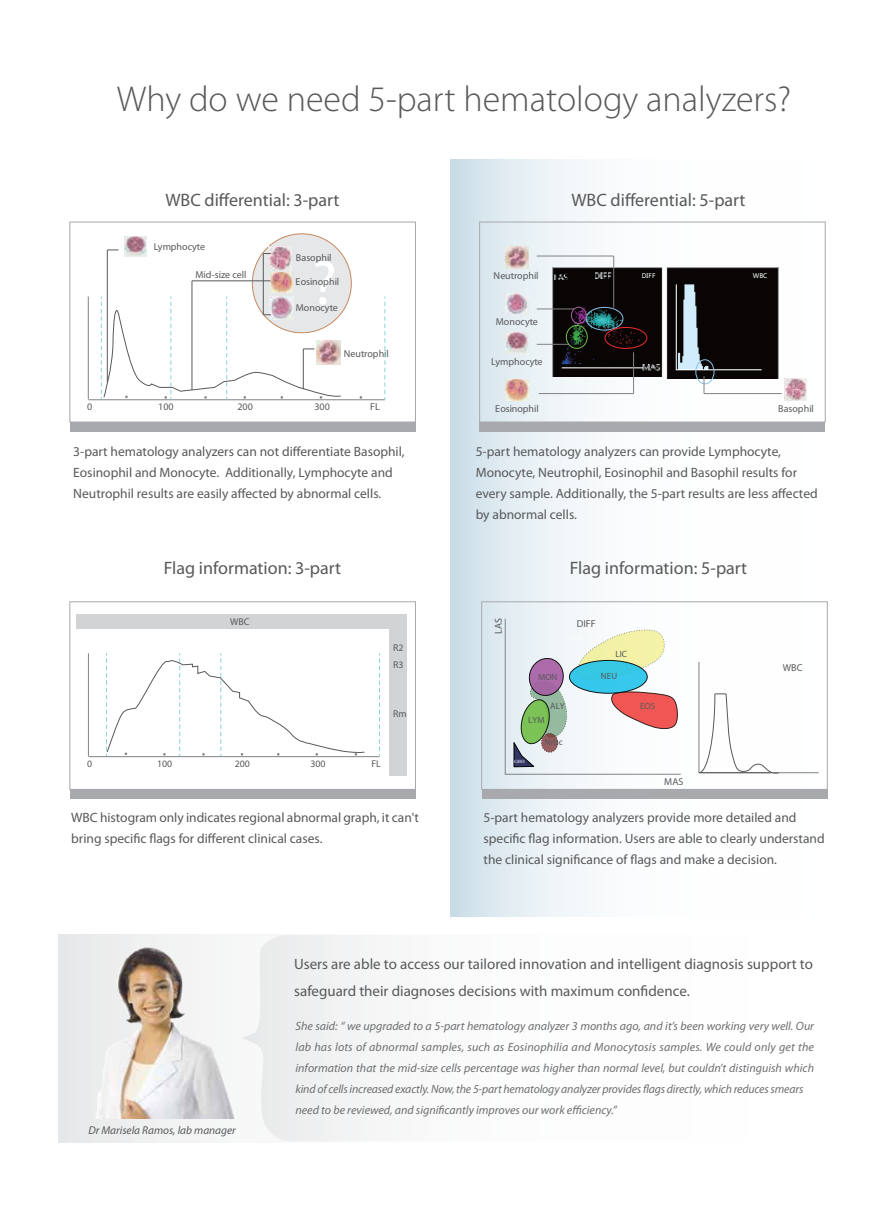
<style>
.page{position:relative;width:893px;height:1212px;background:#fff}
.page>*{position:absolute;margin:0;border:0;box-sizing:border-box;transform-origin:0 0}
.t1{font:62.85px "Myriad Pro";color:#fff}
.t2{font:300 36px "Myriad Pro";color:#58595b}
.t3{font:18px "Myriad Pro";color:#58595b}
.t4{font:15px/27px "Myriad Pro";color:#58595b}
.t5{font:13.5px/21px "Myriad Pro";color:#58595b}
.t6{font:italic 12px/21px "Myriad Pro";color:#6d6e71}
.t7{font:italic 11.25px "Myriad Pro";color:#58595b}
.t8{font:10.05px "Myriad Pro";color:#58595b}
.t9{font:9.9px/17.4px "Myriad Pro";color:#58595b}
.t10{font:9px "Myriad Pro";color:#58595b}
.t11{font:6.3px "Microsoft Ya Hei";color:#fff}
.t12{font:700 4.65px "Times New Roman";color:#d3d4eb}
</style>
<div class="page">
<div style="left:58px;top:935px;width:795px;height:207px;background:linear-gradient(to bottom,#f3f4f4,#f2f3f3)"></div>
<svg style="left:242px;top:935px;width:592px;height:206px"></svg>
<svg style="left:451px;top:160px;width:377px;height:756px"></svg>
<img style="left:506px;top:246px;width:22px;height:22px">
<img style="left:506px;top:333px;width:22px;height:20px">
<img style="left:506px;top:294px;width:22px;height:21px">
<img style="left:784px;top:379px;width:23px;height:22px">
<img style="left:506px;top:379px;width:22px;height:21px">
<div style="left:70px;top:222px;width:346px;height:200px;border:1px solid #a7a9ac"></div>
<div style="left:70px;top:422px;width:345px;height:9px;background:#a7a9ac"></div>
<div style="left:70px;top:601px;width:346px;height:189px;border:1px solid #a7a9ac"></div>
<div style="left:70px;top:789px;width:345px;height:9px;background:#a7a9ac"></div>
<div style="left:481px;top:601px;width:347px;height:189px;border:1px solid #a7a9ac"></div>
<div style="left:482px;top:789px;width:345px;height:9px;background:#a7a9ac"></div>
<div style="left:480px;top:422px;width:345px;height:9px;background:#a7a9ac"></div>
<div style="left:252px;top:234px;width:99px;height:99px;background:#e6e7e8;border-radius:50%"></div>
<img style="left:124px;top:237px;width:22px;height:20px">
<img style="left:271px;top:273px;width:21px;height:20px">
<img style="left:268px;top:247px;width:24px;height:23px">
<hr style="left:107px;top:250px;width:1px;height:132px;background:#58595b">
<svg style="left:107px;top:250px;width:12px;height:1px"></svg>
<hr style="left:192px;top:281px;width:1px;height:109px;background:#58595b">
<hr style="left:192px;top:281px;width:79px;height:1px;background:#58595b">
<hr style="left:263px;top:254px;width:1px;height:61px;background:#58595b">
<hr style="left:88px;top:296px;width:1px;height:103px;background:#808285">
<hr style="left:88px;top:399px;width:297px;height:1px;background:#808285">
<svg style="left:385px;top:296px;width:1px;height:103px"></svg>
<svg style="left:101px;top:296px;width:241px;height:103px"></svg>
<img style="left:77px;top:942px;width:160px;height:176px">
<div style="left:76px;top:614px;width:330px;height:162px;background:#d1d3d4"></div>
<div style="left:76px;top:629px;width:312px;height:147px;background:#fff"></div>
<hr style="left:88px;top:653px;width:1px;height:103px;background:#808285">
<svg style="left:379px;top:653px;width:1px;height:103px"></svg>
<hr style="left:88px;top:756px;width:291px;height:1px;background:#808285">
<svg style="left:106px;top:653px;width:259px;height:103px"></svg>
<img style="left:553px;top:267px;width:110px;height:110px">
<div style="left:586px;top:307px;width:37px;height:23px;border:1px solid #8cc0e8;border-radius:50%"></div>
<div style="left:571px;top:307px;width:15px;height:17px;border:1px solid #a65ca4;border-radius:50%"></div>
<div style="left:566px;top:325px;width:22px;height:24px;border:1px solid #6fbe44;border-radius:50%"></div>
<div style="left:605px;top:327px;width:42px;height:22px;border:1px solid #ee2e2a;border-radius:50%"></div>
<svg style="left:505px;top:618px;width:176px;height:157px"></svg>
<div style="left:569px;top:660px;width:78px;height:33px;background:#36c8eb;border-radius:50%"></div>
<div style="left:569px;top:660px;width:79px;height:34px;border:1px solid #000100;border-radius:50%"></div>
<svg style="left:541px;top:733px;width:17px;height:19px"></svg>
<div style="left:541px;top:733px;width:17px;height:20px;border:1px dashed #000100;border-radius:50%"></div>
<svg style="left:698px;top:661px;width:121px;height:114px"></svg>
<hr style="left:700px;top:772px;width:71px;height:1px;background:#58595b">
<img style="left:667px;top:267px;width:111px;height:111px">
<div style="left:479px;top:222px;width:346px;height:200px;border:1px solid #a7a9ac"></div>
<div style="left:695px;top:359px;width:19px;height:25px;border:1px solid #8cc0e8;border-radius:50%"></div>
<hr style="left:704px;top:393px;width:78px;height:1px;background:#808285">
<svg style="left:704px;top:376px;width:1px;height:17px"></svg>
<hr style="left:539px;top:393px;width:95px;height:1px;background:#808285">
<hr style="left:633px;top:352px;width:1px;height:42px;background:#808285">
<hr style="left:537px;top:344px;width:32px;height:1px;background:#808285">
<hr style="left:537px;top:309px;width:37px;height:1px;background:#808285">
<hr style="left:537px;top:256px;width:77px;height:1px;background:#808285">
<hr style="left:613px;top:256px;width:1px;height:52px;background:#808285">
<h2 class="t2" style="left:117px;top:79px;width:676px">Why do we need 5-part hematology analyzers?</h2>
<h3 class="t3" style="left:165px;top:190px;width:176px">WBC differential: 3-part</h3>
<h3 class="t3" style="left:571px;top:190px;width:176px">WBC differential: 5-part</h3>
<p class="t8" style="left:154px;top:242px;width:53px">Lymphocyte</p>
<p class="t8" style="left:195px;top:269px;width:53px">Mid-size cell</p>
<p class="t8" style="left:296px;top:252px;width:37px">Basophil</p>
<h1 class="t1" style="left:312px;top:249px;width:27px">?</h1>
<p class="t8" style="left:296px;top:276px;width:45px">Eosinophil</p>
<p class="t8" style="left:296px;top:302px;width:43px">Monocyte</p>
<p class="t8" style="left:344px;top:348px;width:47px">Neutrophil</p>
<p class="t8" style="left:87px;top:402px;width:7px">0</p>
<p class="t8" style="left:158px;top:402px;width:17px">100</p>
<p class="t8" style="left:237px;top:402px;width:17px">200</p>
<p class="t8" style="left:314px;top:402px;width:17px">300</p>
<p class="t8" style="left:370px;top:402px;width:11px">FL</p>
<p class="t5" style="left:73px;top:441px;width:333px">3-part hematology analyzers can not differentiate Basophil,<br>Eosinophil and Monocyte. Additionally, Lymphocyte and<br>Neutrophil results are easily affected by abnormal cells.</p>
<p class="t8" style="left:493px;top:270px;width:47px">Neutrophil</p>
<p class="t8" style="left:496px;top:316px;width:43px">Monocyte</p>
<p class="t11" style="left:642px;top:271px;width:15px">DIFF</p>
<p class="t11" style="left:753px;top:271px;width:16px">WBC</p>
<p class="t8" style="left:491px;top:356px;width:53px">Lymphocyte</p>
<p class="t8" style="left:495px;top:403px;width:45px">Eosinophil</p>
<p class="t8" style="left:778px;top:403px;width:37px">Basophil</p>
<p class="t5" style="left:476px;top:441px;width:343px">5-part hematology analyzers can provide Lymphocyte, Monocyte, Neutrophil, Eosinophil and Basophil results for every sample. Additionally, the 5-part results are less affected by abnormal cells.</p>
<h3 class="t3" style="left:164px;top:558px;width:179px">Flag information: 3-part</h3>
<h3 class="t3" style="left:570px;top:558px;width:179px">Flag information: 5-part</h3>
<p class="t9" style="left:230px;top:613px;width:21px">WBC</p>
<p class="t9" style="left:393px;top:639px;width:12px">R2<br>R3</p>
<p class="t9" style="left:393px;top:705px;width:15px">Rm</p>
<p class="t9" style="left:87px;top:755px;width:7px">0</p>
<p class="t9" style="left:157px;top:755px;width:17px">100</p>
<p class="t9" style="left:235px;top:755px;width:17px">200</p>
<p class="t9" style="left:310px;top:755px;width:17px">300</p>
<p class="t9" style="left:371px;top:755px;width:11px">FL</p>
<p class="t8" style="left:493px;top:634px;width:17px;rotate:-90deg">LAS</p>
<p class="t10" style="left:538px;top:672px;width:21px">MON</p>
<p class="t10" style="left:550px;top:701px;width:16px">ALY</p>
<p class="t10" style="left:545px;top:737px;width:20px">Nrbc</p>
<p class="t10" style="left:528px;top:715px;width:18px">LYM</p>
<p class="t12" style="left:514px;top:758px;width:12px">GHO</p>
<p class="t8" style="left:577px;top:618px;width:20px">DIFF</p>
<p class="t10" style="left:615px;top:649px;width:13px">LIC</p>
<p class="t10" style="left:601px;top:671px;width:18px">NEU</p>
<p class="t10" style="left:640px;top:701px;width:17px">EOS</p>
<p class="t8" style="left:664px;top:776px;width:21px">MAS</p>
<p class="t8" style="left:783px;top:662px;width:21px">WBC</p>
<p class="t5" style="left:71px;top:807px;width:349px">WBC histogram only indicates regional abnormal graph, it can't bring specific flags for different clinical cases.</p>
<p class="t5" style="left:484px;top:807px;width:343px">5-part hematology analyzers provide more detailed and specific flag information. Users are able to clearly understand the clinical significance of flags and make a decision.</p>
<p class="t4" style="left:294px;top:951px;width:520px">Users are able to access our tailored innovation and intelligent diagnosis support to safeguard their diagnoses decisions with maximum confidence.</p>
<p class="t7" style="left:88px;top:1124px;width:149px">Dr Marisela Ramos, lab manager</p>
<p class="t6" style="left:295px;top:1016px;width:520px">She said: “ we upgraded to a 5-part hematology analyzer 3 months ago, and it’s been working very well. Our lab has lots of abnormal samples, such as Eosinophilia and Monocytosis samples. We could only get the information that the mid-size cells percentage was higher than normal level, but couldn’t distinguish which kind of cells increased exactly. Now, the 5-part hematology analyzer provides flags directly, which reduces smears need to be reviewed, and significantly improves our work efficiency.”</p>
</div>
